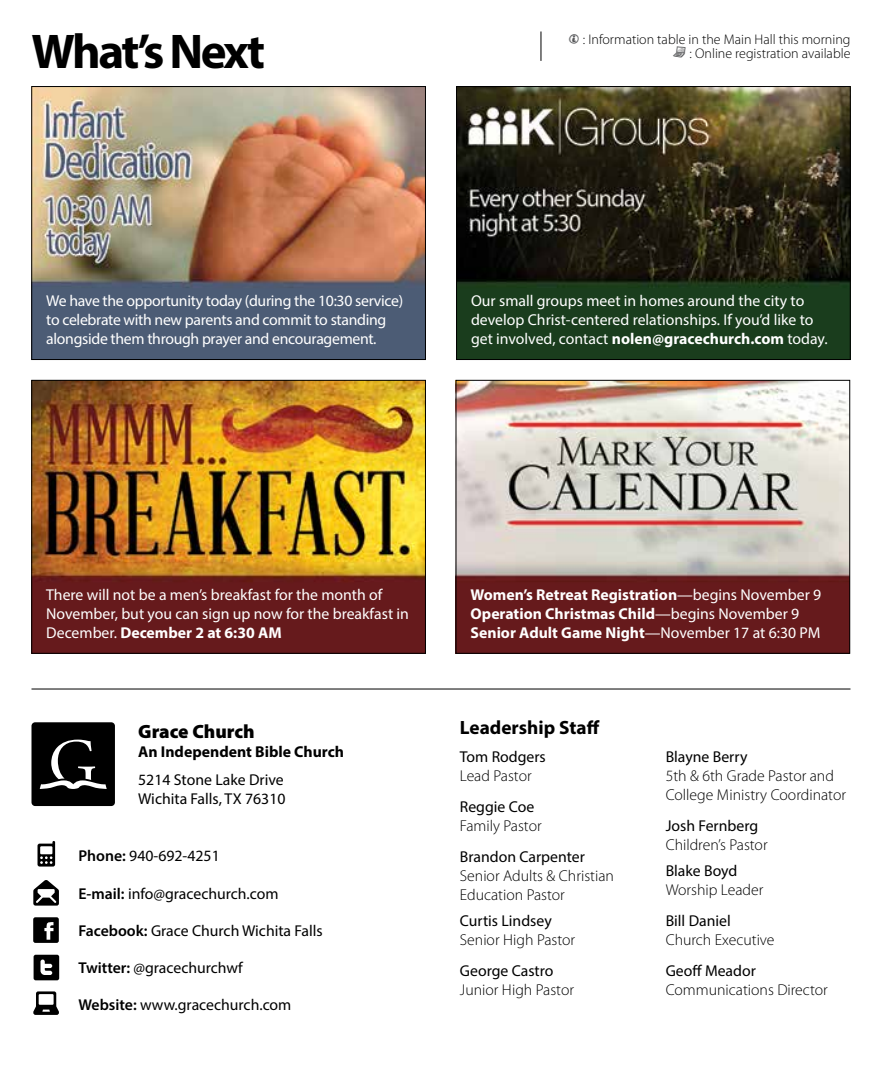
<style>
.page{position:relative;width:882px;height:1071px;background:#fff}
.page>*{position:absolute;margin:0;border:0;box-sizing:border-box;transform-origin:0 0}
.t1{font:700 49px "Myriad Pro";letter-spacing:-.055em;color:#000}
.t2{font:700 19.25px "Myriad Pro";color:#000}
.t3{font:900 19.25px "Myriad Pro";color:#000}
.t4{font:15.75px/18.9px "Myriad Pro";letter-spacing:-.005em;color:#fff}
.t5{font:15.75px/18.9px "Myriad Pro";color:#000}
.t6{font:300 15.75px/18.9px "Myriad Pro";color:#000}
.t7{font:700 15.75px/18.9px "Myriad Pro";color:#fff}
.t8{font:700 15.75px "Myriad Pro";color:#000}
.t9{font:300 14px/14px "Myriad Pro";color:#000;text-align:right}
.s1{font-weight:700}
.s2{font-weight:600}
.s3{font-weight:400}
</style>
<div class="page">
<svg style="left:32px;top:722px;width:83px;height:84px;background:#1b1b1b"></svg>
<svg style="left:33px;top:917px;width:26px;height:26px"></svg>
<svg style="left:33px;top:880px;width:26px;height:26px"></svg>
<svg style="left:38px;top:841px;width:17px;height:26px"></svg>
<svg style="left:34px;top:955px;width:25px;height:25px"></svg>
<svg style="left:33px;top:991px;width:26px;height:24px"></svg>
<hr style="left:32px;top:689px;width:818px;height:1px;background:#000">
<svg style="left:541px;top:32px;width:1px;height:29px"></svg>
<img style="left:458px;top:382px;width:390px;height:270px">
<div style="left:456px;top:380px;width:394px;height:274px;border:1px solid #000"></div>
<img style="left:34px;top:88px;width:390px;height:270px">
<div style="left:32px;top:86px;width:394px;height:274px;border:1px solid #000"></div>
<img style="left:458px;top:88px;width:390px;height:270px">
<div style="left:456px;top:86px;width:394px;height:274px;border:1px solid #000"></div>
<img style="left:34px;top:382px;width:390px;height:270px">
<div style="left:32px;top:380px;width:394px;height:274px;border:1px solid #000"></div>
<h1 class="t1" style="left:32px;top:20px;width:235px">What’s Next</h1>
<p class="t9" style="left:583px;top:32px;width:269px">: Information table in the Main Hall this morning : Online registration available</p>
<p class="t4" style="left:46px;top:291px;width:358px">We have the opportunity today (during the 10:30 service) to celebrate with new parents and commit to standing alongside them through prayer and encouragement.</p>
<p class="t4" style="left:471px;top:291px;width:358px">Our small groups meet in homes around the city to develop Christ-centered relationships. If you’d like to get involved, contact <span class="s1">nolen@gracechurch.com</span> today.</p>
<p class="t4" style="left:46px;top:585px;width:364px">There will not be a men’s breakfast for the month of<br>November, but you can sign up now for the breakfast in<br>December. <span class="s1">December 2 at 6:30 AM</span></p>
<p class="t3" style="left:138px;top:721px;width:118px">Grace Church</p>
<p class="t8" style="left:138px;top:742px;width:207px">An Independent Bible Church</p>
<p class="t5" style="left:138px;top:770px;width:149px">5214 Stone Lake Drive<br>Wichita Falls, TX 76310</p>
<p class="t5" style="left:78px;top:846px;width:143px"><span class="s2">Phone:</span> 940-692-4251</p>
<p class="t5" style="left:78px;top:884px;width:202px"><span class="s2">E-mail:</span> info@gracechurch.com</p>
<p class="t5" style="left:78px;top:921px;width:246px"><span class="s2">Facebook:</span> Grace Church Wichita Falls</p>
<p class="t5" style="left:78px;top:958px;width:166px"><span class="s2">Twitter:</span> @gracechurchwf</p>
<p class="t5" style="left:78px;top:995px;width:214px"><span class="s2">Website:</span> www.gracechurch.com</p>
<p class="t7" style="left:471px;top:585px;width:352px">Women’s Retreat Registration<span class="s3">—begins November 9<br></span>Operation Christmas Child<span class="s3">—begins November 9<br></span>Senior Adult Game Night<span class="s3">—November 17 at 6:30 PM</span></p>
<p class="t2" style="left:460px;top:715px;width:141px">Leadership Staff</p>
<p class="t5" style="left:460px;top:747px;width:87px">Tom Rodgers</p>
<p class="t6" style="left:460px;top:766px;width:73px">Lead Pastor</p>
<p class="t5" style="left:460px;top:797px;width:76px">Reggie Coe</p>
<p class="t6" style="left:460px;top:816px;width:83px">Family Pastor</p>
<p class="t5" style="left:460px;top:847px;width:127px">Brandon Carpenter</p>
<p class="t6" style="left:460px;top:866px;width:156px">Senior Adults &amp; Christian<br>Education Pastor</p>
<p class="t5" style="left:460px;top:911px;width:93px">Curtis Lindsey</p>
<p class="t6" style="left:460px;top:930px;width:117px">Senior High Pastor</p>
<p class="t5" style="left:460px;top:961px;width:95px">George Castro</p>
<p class="t6" style="left:460px;top:980px;width:116px">Junior High Pastor</p>
<p class="t5" style="left:666px;top:747px;width:83px">Blayne Berry</p>
<p class="t6" style="left:666px;top:766px;width:182px">5th &amp; 6th Grade Pastor and<br>College Ministry Coordinator</p>
<p class="t5" style="left:666px;top:816px;width:94px">Josh Fernberg</p>
<p class="t6" style="left:666px;top:835px;width:103px">Children’s Pastor</p>
<p class="t5" style="left:666px;top:861px;width:73px">Blake Boyd</p>
<p class="t6" style="left:666px;top:880px;width:99px">Worship Leader</p>
<p class="t5" style="left:666px;top:911px;width:67px">Bill Daniel</p>
<p class="t6" style="left:666px;top:930px;width:110px">Church Executive</p>
<p class="t5" style="left:666px;top:961px;width:92px">Geoff Meador</p>
<p class="t6" style="left:666px;top:980px;width:164px">Communications Director</p>
</div>
